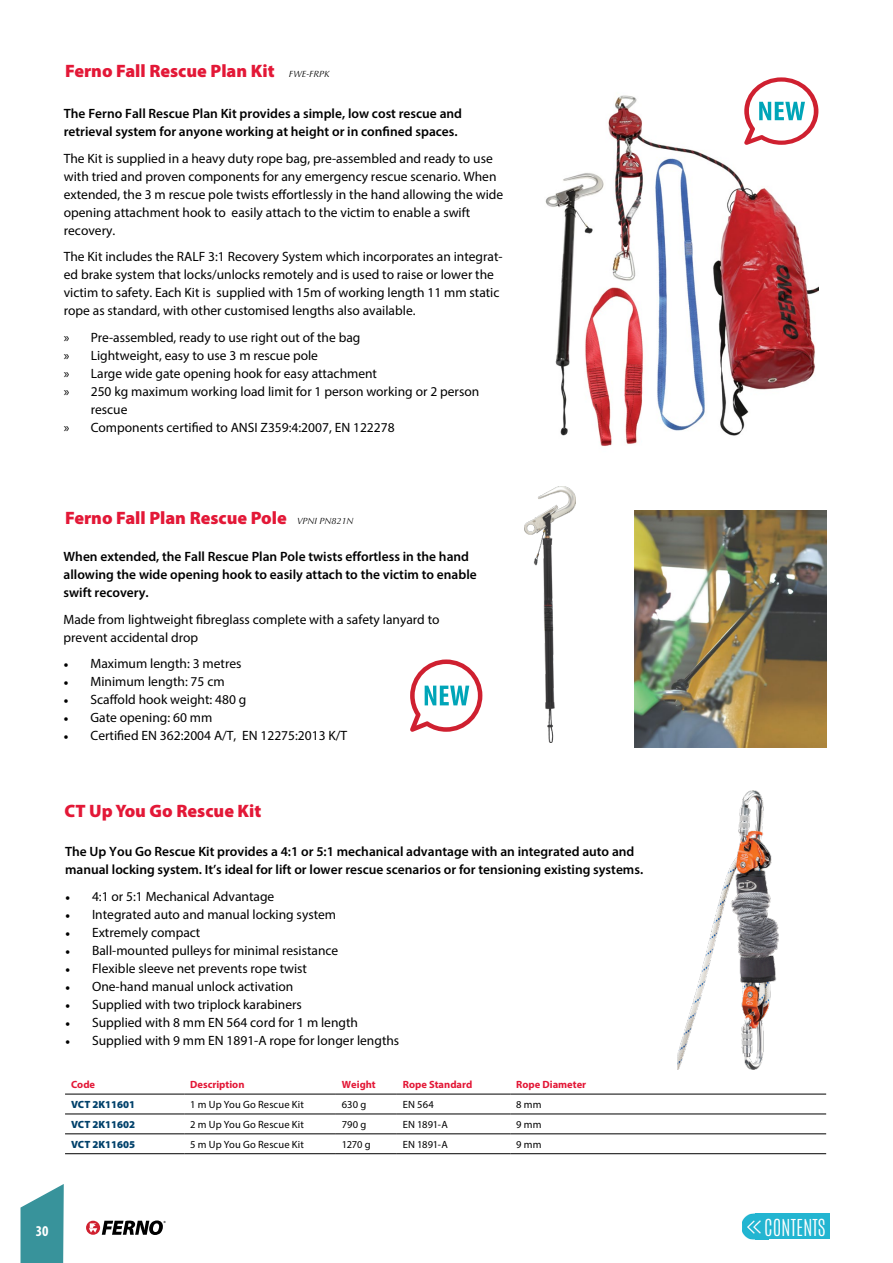
<style>
.page{position:relative;width:893px;height:1263px;background:#fff}
.page>*{position:absolute;margin:0;border:0;box-sizing:border-box;transform-origin:0 0}
.t1{font:100 19.8px "Antonio";color:#fff}
.t2{font:900 18px "Myriad Pro";color:#e31837}
.t3{font:700 condensed 15px "Myriad Pro";color:#fff}
.t4{font:13.5px/18px "Myriad Pro";color:#000}
.t5{font:600 13.5px/18px "Myriad Pro";color:#000}
.t6{font:10.5px "Myriad Pro";letter-spacing:.01em;color:#000}
.t7{font:700 10.5px "Myriad Pro";color:#e31837}
.t8{font:900 10.5px "Myriad Pro";color:#00416b}
.s1{font-family:"Optima";font-weight:400;font-style:italic;font-size:9px;color:#000}
.s2{font-family:"Minion Pro"}
</style>
<div class="page">
<div style="left:86px;top:1221px;width:14px;height:14px;background:#d0202f;border-radius:50%"></div>
<svg style="left:89px;top:1220px;width:77px;height:15px"></svg>
<svg style="left:21px;top:1184px;width:43px;height:79px;background:#57a4aa"></svg>
<div style="left:755px;top:1213px;width:75px;height:26px;background:#23b5d1"></div>
<img style="left:742px;top:1213px;width:13px;height:26px">
<img style="left:755px;top:1220px;width:6px;height:14px">
<img style="left:545px;top:95px;width:273px;height:351px">
<img style="left:635px;top:511px;width:191px;height:236px">
<img style="left:524px;top:486px;width:52px;height:257px">
<img style="left:677px;top:790px;width:102px;height:279px">
<hr style="left:65px;top:1094px;width:119px;height:1px;background:#000">
<hr style="left:184px;top:1094px;width:152px;height:1px;background:#000">
<hr style="left:336px;top:1094px;width:61px;height:1px;background:#000">
<hr style="left:397px;top:1094px;width:113px;height:1px;background:#000">
<hr style="left:510px;top:1094px;width:316px;height:1px;background:#000">
<hr style="left:65px;top:1114px;width:119px;height:1px;background:#000">
<hr style="left:184px;top:1114px;width:152px;height:1px;background:#000">
<hr style="left:336px;top:1114px;width:61px;height:1px;background:#000">
<hr style="left:397px;top:1114px;width:113px;height:1px;background:#000">
<hr style="left:510px;top:1114px;width:316px;height:1px;background:#000">
<hr style="left:65px;top:1133px;width:119px;height:1px;background:#000">
<hr style="left:184px;top:1133px;width:152px;height:1px;background:#000">
<hr style="left:336px;top:1133px;width:61px;height:1px;background:#000">
<hr style="left:397px;top:1133px;width:113px;height:1px;background:#000">
<hr style="left:510px;top:1133px;width:316px;height:1px;background:#000">
<hr style="left:65px;top:1153px;width:119px;height:1px;background:#000">
<hr style="left:184px;top:1153px;width:152px;height:1px;background:#000">
<hr style="left:336px;top:1153px;width:61px;height:1px;background:#000">
<hr style="left:397px;top:1153px;width:113px;height:1px;background:#000">
<hr style="left:510px;top:1153px;width:316px;height:1px;background:#000">
<svg style="left:744px;top:77px;width:74px;height:68px"></svg>
<svg style="left:410px;top:659px;width:72px;height:73px"></svg>
<h2 class="t2" style="left:65px;top:59px;width:266px">Ferno Fall Rescue Plan Kit <span class="s1">FWE-FRPK</span></h2>
<p class="t5" style="left:64px;top:105px;width:400px">The Ferno Fall Rescue Plan Kit provides a simple, low cost rescue and retrieval system for anyone working at height or in confined spaces.</p>
<p class="t4" style="left:64px;top:149px;width:441px">The Kit is supplied in a heavy duty rope bag, pre-assembled and ready to use with tried and proven components for any emergency rescue scenario. When extended, the 3 m rescue pole twists effortlessly in the hand allowing the wide opening attachment hook to easily attach to the victim to enable a swift recovery.</p>
<p class="t4" style="left:64px;top:248px;width:440px">The Kit includes the RALF 3:1 Recovery System which incorporates an integrat&shy;ed brake system that locks/unlocks remotely and is used to raise or lower the victim to safety. Each Kit is supplied with 15m of working length 11 mm static rope as standard, with other customised lengths also available.</p>
<p class="t4" style="left:64px;top:328px;width:298px">» Pre-assembled, ready to use right out of the bag</p>
<p class="t4" style="left:64px;top:346px;width:256px">» Lightweight, easy to use 3 m rescue pole</p>
<p class="t4" style="left:64px;top:364px;width:315px">» Large wide gate opening hook for easy attachment</p>
<p class="t4" style="left:64px;top:382px;width:417px">» 250 kg maximum working load limit for 1 person working or 2 person</p>
<p class="t4" style="left:91px;top:400px;width:38px">rescue</p>
<p class="t4" style="left:64px;top:418px;width:332px">» Components certified to ANSI Z359:4:2007, EN 122278</p>
<h2 class="t2" style="left:65px;top:506px;width:290px">Ferno Fall Plan Rescue Pole <span class="s1">VPNI PN821N</span></h2>
<p class="t5" style="left:64px;top:547px;width:415px">When extended, the Fall Rescue Plan Pole twists effortless in the hand allowing the wide opening hook to easily attach to the victim to enable swift recovery.</p>
<p class="t4" style="left:64px;top:610px;width:378px">Made from lightweight fibreglass complete with a safety lanyard to prevent accidental drop</p>
<p class="t4" style="left:64px;top:654px;width:179px"><span class="s2">•</span> Maximum length: 3 metres</p>
<p class="t4" style="left:64px;top:672px;width:163px"><span class="s2">•</span> Minimum length: 75 cm</p>
<p class="t4" style="left:64px;top:690px;width:184px"><span class="s2">•</span> Scaffold hook weight: 480 g</p>
<p class="t4" style="left:64px;top:708px;width:150px"><span class="s2">•</span> Gate opening: 60 mm</p>
<p class="t4" style="left:64px;top:726px;width:285px"><span class="s2">•</span> Certified EN 362:2004 A/T, EN 12275:2013 K/T</p>
<h2 class="t2" style="left:64px;top:799px;width:198px">CT Up You Go Rescue Kit</h2>
<p class="t5" style="left:65px;top:843px;width:580px">The Up You Go Rescue Kit provides a 4:1 or 5:1 mechanical advantage with an integrated auto and manual locking system. It’s ideal for lift or lower rescue scenarios or for tensioning existing systems.</p>
<p class="t4" style="left:65px;top:887px;width:211px"><span class="s2">•</span> 4:1 or 5:1 Mechanical Advantage</p>
<p class="t4" style="left:65px;top:905px;width:273px"><span class="s2">•</span> Integrated auto and manual locking system</p>
<p class="t4" style="left:65px;top:923px;width:137px"><span class="s2">•</span> Extremely compact</p>
<p class="t4" style="left:65px;top:941px;width:275px"><span class="s2">•</span> Ball-mounted pulleys for minimal resistance</p>
<p class="t4" style="left:65px;top:959px;width:243px"><span class="s2">•</span> Flexible sleeve net prevents rope twist</p>
<p class="t4" style="left:65px;top:977px;width:230px"><span class="s2">•</span> One-hand manual unlock activation</p>
<p class="t4" style="left:65px;top:995px;width:238px"><span class="s2">•</span> Supplied with two triplock karabiners</p>
<p class="t4" style="left:65px;top:1013px;width:294px"><span class="s2">•</span> Supplied with 8 mm EN 564 cord for 1 m length</p>
<p class="t4" style="left:65px;top:1031px;width:336px"><span class="s2">•</span> Supplied with 9 mm EN 1891-A rope for longer lengths</p>
<p class="t7" style="left:71px;top:1078px;width:26px">Code</p>
<p class="t7" style="left:190px;top:1078px;width:56px">Description</p>
<p class="t7" style="left:342px;top:1078px;width:35px">Weight</p>
<p class="t7" style="left:403px;top:1078px;width:71px">Rope Standard</p>
<p class="t7" style="left:516px;top:1078px;width:71px">Rope Diameter</p>
<p class="t8" style="left:71px;top:1097px;width:66px">VCT 2K11601</p>
<p class="t6" style="left:190px;top:1098px;width:115px">1 m Up You Go Rescue Kit</p>
<p class="t6" style="left:342px;top:1098px;width:26px">630 g</p>
<p class="t6" style="left:403px;top:1098px;width:32px">EN 564</p>
<p class="t6" style="left:516px;top:1098px;width:27px">8 mm</p>
<p class="t8" style="left:71px;top:1117px;width:66px">VCT 2K11602</p>
<p class="t6" style="left:190px;top:1118px;width:115px">2 m Up You Go Rescue Kit</p>
<p class="t6" style="left:342px;top:1118px;width:26px">790 g</p>
<p class="t6" style="left:403px;top:1118px;width:46px">EN 1891-A</p>
<p class="t6" style="left:516px;top:1118px;width:27px">9 mm</p>
<p class="t8" style="left:71px;top:1137px;width:66px">VCT 2K11605</p>
<p class="t6" style="left:190px;top:1138px;width:115px">5 m Up You Go Rescue Kit</p>
<p class="t6" style="left:342px;top:1138px;width:30px">1270 g</p>
<p class="t6" style="left:403px;top:1138px;width:46px">EN 1891-A</p>
<p class="t6" style="left:516px;top:1138px;width:27px">9 mm</p>
<p class="t3" style="left:36px;top:1221px;width:14px">30</p>
<h1 class="t1" style="left:764px;top:1213px;width:63px">CONTENTS</h1>
</div>
